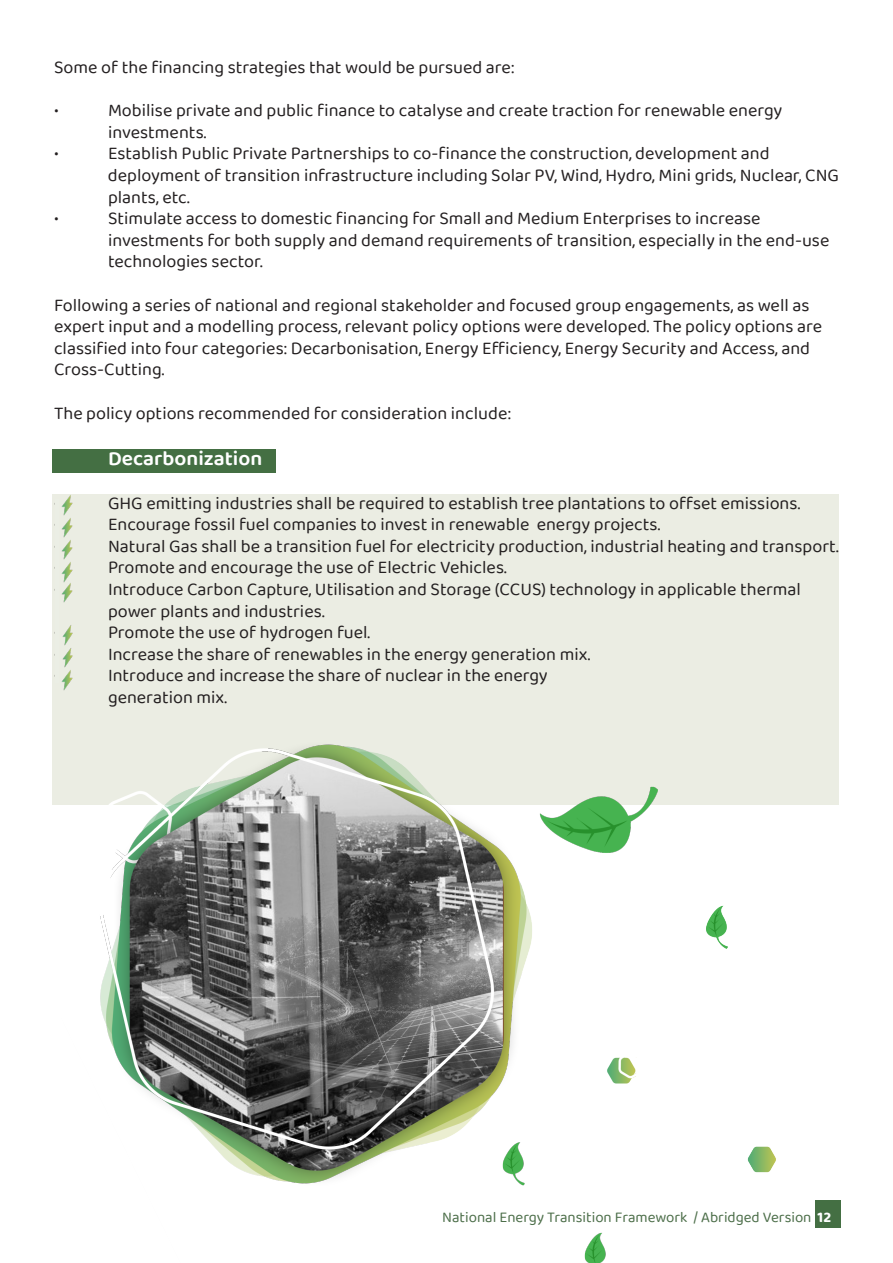
<style>
.page{position:relative;width:893px;height:1263px;background:#fff}
.page>*{position:absolute;margin:0;border:0;box-sizing:border-box;transform-origin:0 0}
.t1{font:600 21px "Baloo 2";color:#fff}
.t2{font:18px/21.6px "Baloo 2";color:#231f20}
.t3{font:15px "Baloo 2";color:#4c6e49}
.s1{font-weight:700;color:#fff}
</style>
<div class="page">
<div style="left:52px;top:449px;width:224px;height:23px;background:#446f43"></div>
<div style="left:52px;top:494px;width:787px;height:310px;background:#ebede3"></div>
<img style="left:62px;top:495px;width:11px;height:20px">
<img style="left:62px;top:518px;width:11px;height:42px">
<img style="left:62px;top:562px;width:11px;height:41px">
<img style="left:63px;top:625px;width:10px;height:20px">
<img style="left:63px;top:648px;width:10px;height:20px">
<img style="left:62px;top:670px;width:11px;height:20px">
<div style="left:815px;top:1200px;width:25px;height:28px;background:#446f43"></div>
<img style="left:62px;top:744px;width:729px;height:519px">
<p class="t2" style="left:54px;top:57px;width:462px">Some of the financing strategies that would be pursued are:</p>
<p class="t2" style="left:54px;top:100px;width:6px">•</p>
<p class="t2" style="left:108px;top:100px;width:676px">Mobilise private and public finance to catalyse and create traction for renewable energy</p>
<p class="t2" style="left:108px;top:122px;width:100px">investments.</p>
<p class="t2" style="left:54px;top:144px;width:6px">•</p>
<p class="t2" style="left:108px;top:144px;width:663px">Establish Public Private Partnerships to co-finance the construction, development and</p>
<p class="t2" style="left:108px;top:165px;width:733px">deployment of transition infrastructure including Solar PV, Wind, Hydro, Mini grids, Nuclear, CNG</p>
<p class="t2" style="left:108px;top:187px;width:83px">plants, etc.</p>
<p class="t2" style="left:54px;top:208px;width:6px">•</p>
<p class="t2" style="left:108px;top:208px;width:654px">Stimulate access to domestic financing for Small and Medium Enterprises to increase</p>
<p class="t2" style="left:108px;top:230px;width:723px">investments for both supply and demand requirements of transition, especially in the end-use</p>
<p class="t2" style="left:108px;top:252px;width:156px">technologies sector.</p>
<p class="t2" style="left:54px;top:295px;width:770px">Following a series of national and regional stakeholder and focused group engagements, as well as expert input and a modelling process, relevant policy options were developed. The policy options are classified into four categories: Decarbonisation, Energy Efficiency, Energy Security and Access, and Cross-Cutting.</p>
<p class="t2" style="left:54px;top:403px;width:459px">The policy options recommended for consideration include:</p>
<p class="t1" style="left:108px;top:443px;width:156px">Decarbonization</p>
<p class="t2" style="left:54px;top:493px;width:6px">•</p>
<p class="t2" style="left:108px;top:493px;width:694px">GHG emitting industries shall be required to establish tree plantations to offset emissions.</p>
<p class="t2" style="left:54px;top:514px;width:6px">•</p>
<p class="t2" style="left:108px;top:514px;width:554px">Encourage fossil fuel companies to invest in renewable energy projects.</p>
<p class="t2" style="left:54px;top:536px;width:6px">•</p>
<p class="t2" style="left:108px;top:536px;width:732px">Natural Gas shall be a transition fuel for electricity production, industrial heating and transport.</p>
<p class="t2" style="left:54px;top:558px;width:6px">•</p>
<p class="t2" style="left:108px;top:558px;width:400px">Promote and encourage the use of Electric Vehicles.</p>
<p class="t2" style="left:54px;top:579px;width:6px">•</p>
<p class="t2" style="left:108px;top:579px;width:694px">Introduce Carbon Capture, Utilisation and Storage (CCUS) technology in applicable thermal</p>
<p class="t2" style="left:108px;top:601px;width:218px">power plants and industries.</p>
<p class="t2" style="left:54px;top:622px;width:6px">•</p>
<p class="t2" style="left:108px;top:622px;width:264px">Promote the use of hydrogen fuel.</p>
<p class="t2" style="left:54px;top:644px;width:6px">•</p>
<p class="t2" style="left:108px;top:644px;width:484px">Increase the share of renewables in the energy generation mix.</p>
<p class="t2" style="left:54px;top:666px;width:6px">•</p>
<p class="t2" style="left:108px;top:666px;width:441px">Introduce and increase the share of nuclear in the energy</p>
<p class="t2" style="left:108px;top:687px;width:121px">generation mix.</p>
<p class="t3" style="left:442px;top:1207px;width:391px">National Energy Transition Framework / Abridged Version <span class="s1">12</span></p>
</div>
